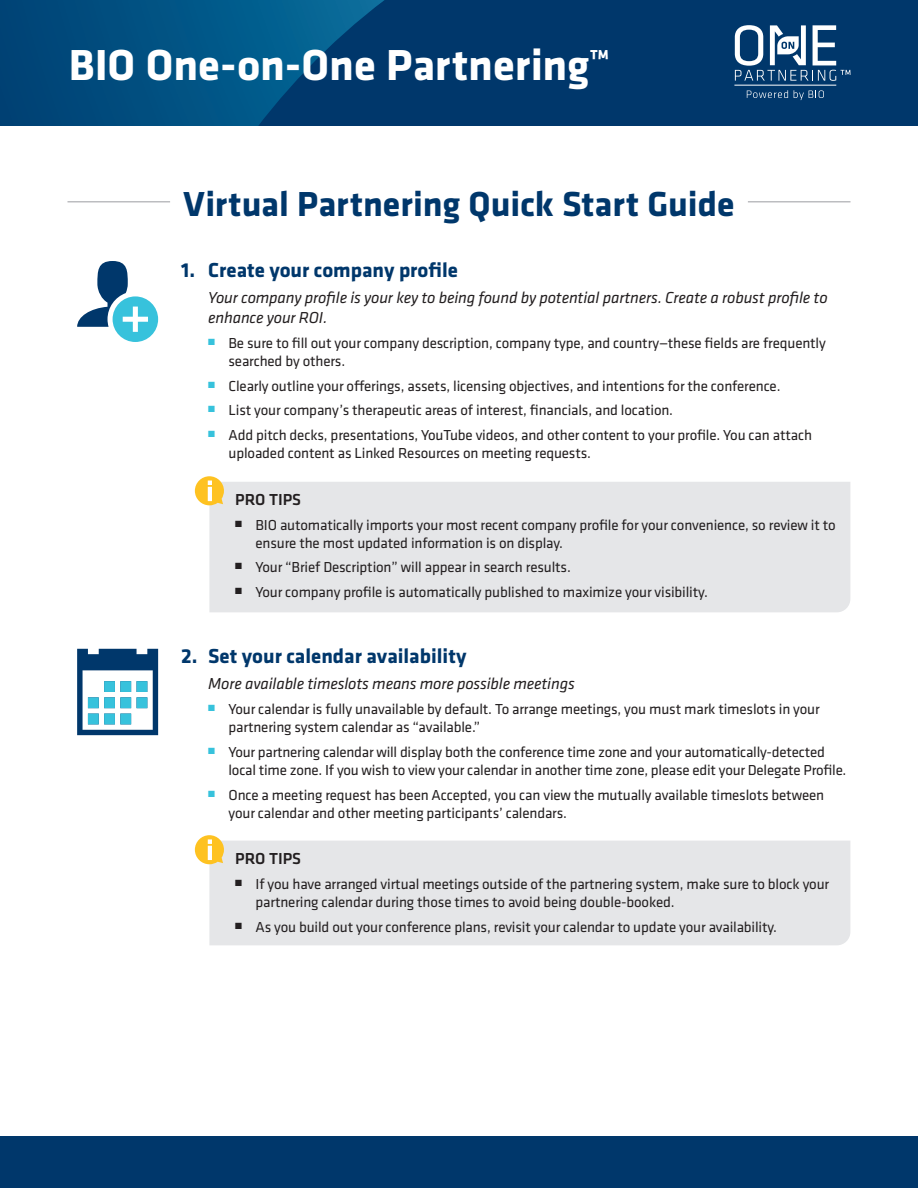
<style>
.page{position:relative;width:918px;height:1188px;background:#fff}
.page>*{position:absolute;margin:0;border:0;box-sizing:border-box;transform-origin:0 0}
.t1{font:700 45px "Klavika";color:#fff}
.t2{font:700 36px "Klavika";color:#00376b}
.t3{font:700 21px "Klavika";color:#00376b}
.t4{font:italic 16.5px/19.8px "Klavika";letter-spacing:-.01em;color:#231f20}
.t5{font:500 16.5px "Klavika";color:#231f20}
.t6{font:15px/18px "Klavika";letter-spacing:-.01em;color:#231f20}
</style>
<div class="page">
<div style="left:209px;top:841px;width:641px;height:104px;background:#e5e6e8"></div>
<svg style="left:195px;top:835px;width:29px;height:29px"></svg>
<hr style="left:208px;top:846px;width:4px;height:14px;background:#fff">
<div style="left:209px;top:482px;width:641px;height:130px;background:#e5e6e8"></div>
<svg style="left:195px;top:476px;width:29px;height:29px"></svg>
<hr style="left:208px;top:487px;width:4px;height:14px;background:#fff">
<div style="left:0;top:0;width:918px;height:125px;background:#00477a"></div>
<svg style="left:128px;top:0;width:790px;height:125px;fill:#00376b"></svg>
<div style="left:0;top:1136px;width:918px;height:52px;background:#00376b"></div>
<hr style="left:68px;top:201px;width:782px;height:1px;background:#bcbdc0">
<div style="left:170px;top:196px;width:578px;height:12px;background:#fff"></div>
<svg style="left:747px;top:90px;width:41px;height:8px"></svg>
<svg style="left:794px;top:90px;width:30px;height:10px"></svg>
<hr style="left:734px;top:85px;width:102px;height:1px;background:#fff">
<svg style="left:735px;top:25px;width:115px;height:56px"></svg>
<svg style="left:77px;top:261px;width:81px;height:81px"></svg>
<svg style="left:77px;top:649px;width:81px;height:86px"></svg>
<h1 class="t1" style="left:69px;top:32px;width:542px">BIO One-on-One Partnering™</h1>
<h2 class="t2" style="left:183px;top:178px;width:553px">Virtual Partnering Quick Start Guide</h2>
<h3 class="t3" style="left:181px;top:255px;width:278px">1. Create your company profile</h3>
<p class="t4" style="left:208px;top:288px;width:621px">Your company profile is your key to being found by potential partners. Create a robust profile to enhance your ROI.</p>
<p class="t6" style="left:229px;top:333px;width:599px;text-indent:-20px"><sup>■</sup> Be sure to fill out your company description, company type, and country—these fields are frequently searched by others.</p>
<p class="t6" style="left:208px;top:376px;width:574px"><sup>■</sup> Clearly outline your offerings, assets, licensing objectives, and intentions for the conference.</p>
<p class="t6" style="left:208px;top:401px;width:466px"><sup>■</sup> List your company’s therapeutic areas of interest, financials, and location.</p>
<p class="t6" style="left:229px;top:426px;width:585px;text-indent:-20px"><sup>■</sup> Add pitch decks, presentations, YouTube videos, and other content to your profile. You can attach uploaded content as Linked Resources on meeting requests.</p>
<p class="t5" style="left:235px;top:488px;width:67px">PRO TIPS</p>
<p class="t6" style="left:256px;top:515px;width:582px;text-indent:-20px">■ BIO automatically imports your most recent company profile for your convenience, so review it to ensure the most updated information is on display.</p>
<p class="t6" style="left:235px;top:558px;width:337px">■ Your “Brief Description” will appear in search results.</p>
<p class="t6" style="left:235px;top:583px;width:474px">■ Your company profile is automatically published to maximize your visibility.</p>
<h3 class="t3" style="left:181px;top:641px;width:287px">2. Set your calendar availability</h3>
<p class="t4" style="left:208px;top:674px;width:368px">More available timeslots means more possible meetings</p>
<p class="t6" style="left:229px;top:700px;width:593px;text-indent:-20px"><sup>■</sup> Your calendar is fully unavailable by default. To arrange meetings, you must mark timeslots in your partnering system calendar as “available.”</p>
<p class="t6" style="left:229px;top:742px;width:619px;text-indent:-20px"><sup>■</sup> Your partnering calendar will display both the conference time zone and your automatically-detected local time zone. If you wish to view your calendar in another time zone, please edit your Delegate Profile.</p>
<p class="t6" style="left:229px;top:785px;width:597px;text-indent:-20px"><sup>■</sup> Once a meeting request has been Accepted, you can view the mutually available timeslots between your calendar and other meeting participants’ calendars.</p>
<p class="t5" style="left:235px;top:848px;width:67px">PRO TIPS</p>
<p class="t6" style="left:256px;top:875px;width:575px;text-indent:-20px">■ If you have arranged virtual meetings outside of the partnering system, make sure to block your partnering calendar during those times to avoid being double-booked.</p>
<p class="t6" style="left:235px;top:918px;width:543px">■ As you build out your conference plans, revisit your calendar to update your availability.</p>
</div>
